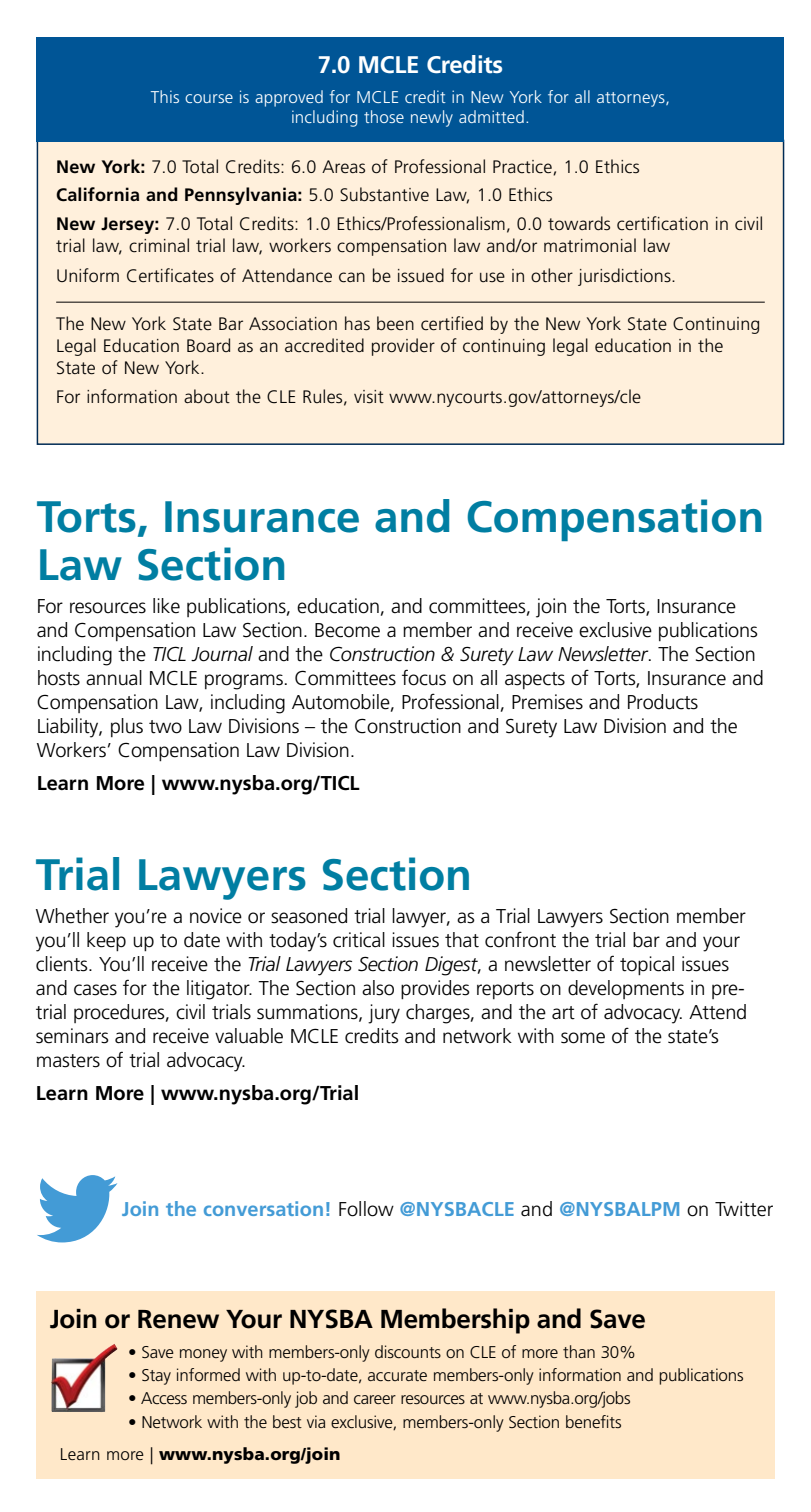
<style>
.page{position:relative;width:811px;height:1512px;background:#fff}
.page>*{position:absolute;margin:0;border:0;box-sizing:border-box;transform-origin:0 0}
.t1{font:700 44px/48px "Frutiger";color:#007ea2}
.t2{font:700 26px "Frutiger";letter-spacing:-.01em;color:#000}
.t3{font:700 24px "Frutiger";letter-spacing:-.01em;color:#fff}
.t4{font:300 20px/24px "Frutiger";letter-spacing:-.01em;color:#000}
.t5{font:700 20px "Frutiger";color:#000}
.t6{font:700 20px "Frutiger";color:#439bd6}
.t7{font:300 18px/28.8px "Frutiger";letter-spacing:.01em;color:#000}
.t8{font:300 17px "Frutiger";letter-spacing:-.01em;color:#000}
.t9{font:300 17px/20.4px "Frutiger";letter-spacing:.01em;color:#fff;text-align:center}
.t10{font:900 17px "Frutiger";letter-spacing:.01em;color:#000}
.s1{font-weight:700}
.s2{font-style:italic}
.s3{font-weight:300;color:#000}
.s4{font-weight:300}
</style>
<div class="page">
<div style="left:37px;top:1291px;width:738px;height:188px;background:#ffe8c9"></div>
<img style="left:51px;top:1344px;width:67px;height:68px">
<svg style="left:37px;top:1175px;width:81px;height:67px"></svg>
<div style="left:37px;top:140px;width:746px;height:304px;background:#fff0dc"></div>
<hr style="left:56px;top:302px;width:709px;height:1px;background:#000">
<div style="left:37px;top:140px;width:747px;height:305px;border:2px solid #002b54"></div>
<div style="left:37px;top:37px;width:747px;height:105px;background:#005596"></div>
<p class="t3" style="left:318px;top:51px;width:187px">7.0 MCLE Credits</p>
<p class="t9" style="left:151px;top:87px;width:521px">This course is approved for MCLE credit in New York for all attorneys, including those newly admitted.</p>
<p class="t7" style="left:56px;top:152px;width:709px"><span class="s1">New York:</span> 7.0 Total Credits: 6.0 Areas of Professional Practice, 1.0 Ethics<br><span class="s1">California and Pennsylvania:</span> 5.0 Substantive Law, 1.0 Ethics<br><span class="s1">New Jersey:</span> 7.0 Total Credits: 1.0 Ethics/Professionalism, 0.0 towards certification in civil</p>
<p class="t7" style="left:56px;top:231px;width:621px;line-height:30.6px">trial law, criminal trial law, workers compensation law and/or matrimonial law<br>Uniform Certificates of Attendance can be issued for use in other jurisdictions.</p>
<p class="t7" style="left:56px;top:313px;width:706px;line-height:22px">The New York State Bar Association has been certified by the New York State Continuing<br>Legal Education Board as an accredited provider of continuing legal education in the<br>State of New York.</p>
<p class="t7" style="left:56px;top:382px;width:586px">For information about the CLE Rules, visit www.nycourts.gov/attorneys/cle</p>
<h1 class="t1" style="left:37px;top:493px;width:729px">Torts, Insurance and Compensation<br>Law Section</h1>
<p class="t4" style="left:37px;top:594px;width:729px">For resources like publications, education, and committees, join the Torts, Insurance and Compensation Law Section. Become a member and receive exclusive publications including the <span class="s2">TICL Journal</span> and the <span class="s2">Construction &amp; Surety Law Newsletter</span>. The Section hosts annual MCLE programs. Committees focus on all aspects of Torts, Insurance and Compensation Law, including Automobile, Professional, Premises and Products Liability, plus two Law Divisions – the Construction and Surety Law Division and the Workers’ Compensation Law Division.</p>
<p class="t5" style="left:37px;top:771px;width:324px">Learn More | www.nysba.org/TICL</p>
<h1 class="t1" style="left:36px;top:851px;width:438px">Trial Lawyers Section</h1>
<p class="t4" style="left:36px;top:905px;width:713px">Whether you’re a novice or seasoned trial lawyer, as a Trial Lawyers Section member you’ll keep up to date with today’s critical issues that confront the trial bar and your clients. You’ll receive the <span class="s2">Trial Lawyers Section Digest</span>, a newsletter of topical issues and cases for the litigator. The Section also provides reports on developments in pre&shy;trial procedures, civil trials summations, jury charges, and the art of advocacy. Attend seminars and receive valuable MCLE credits and network with some of the state’s masters of trial advocacy.</p>
<p class="t5" style="left:36px;top:1082px;width:325px">Learn More | www.nysba.org/Trial</p>
<p class="t6" style="left:122px;top:1197px;width:653px">Join the conversation! <span class="s3">Follow</span> @NYSBACLE <span class="s3">and</span> @NYSBALPM <span class="s3">on Twitter</span></p>
<h2 class="t2" style="left:50px;top:1304px;width:598px">Join or Renew Your NYSBA Membership and Save</h2>
<p class="t8" style="left:128px;top:1342px;width:510px">• Save money with members-only discounts on CLE of more than 30%</p>
<p class="t8" style="left:128px;top:1366px;width:617px">• Stay informed with up-to-date, accurate members-only information and publications</p>
<p class="t8" style="left:128px;top:1389px;width:504px">• Access members-only job and career resources at www.nysba.org/jobs</p>
<p class="t8" style="left:128px;top:1412px;width:495px">• Network with the best via exclusive, members-only Section benefits</p>
<p class="t10" style="left:60px;top:1444px;width:282px"><span class="s4">Learn more |</span> www.nysba.org/join</p>
</div>
